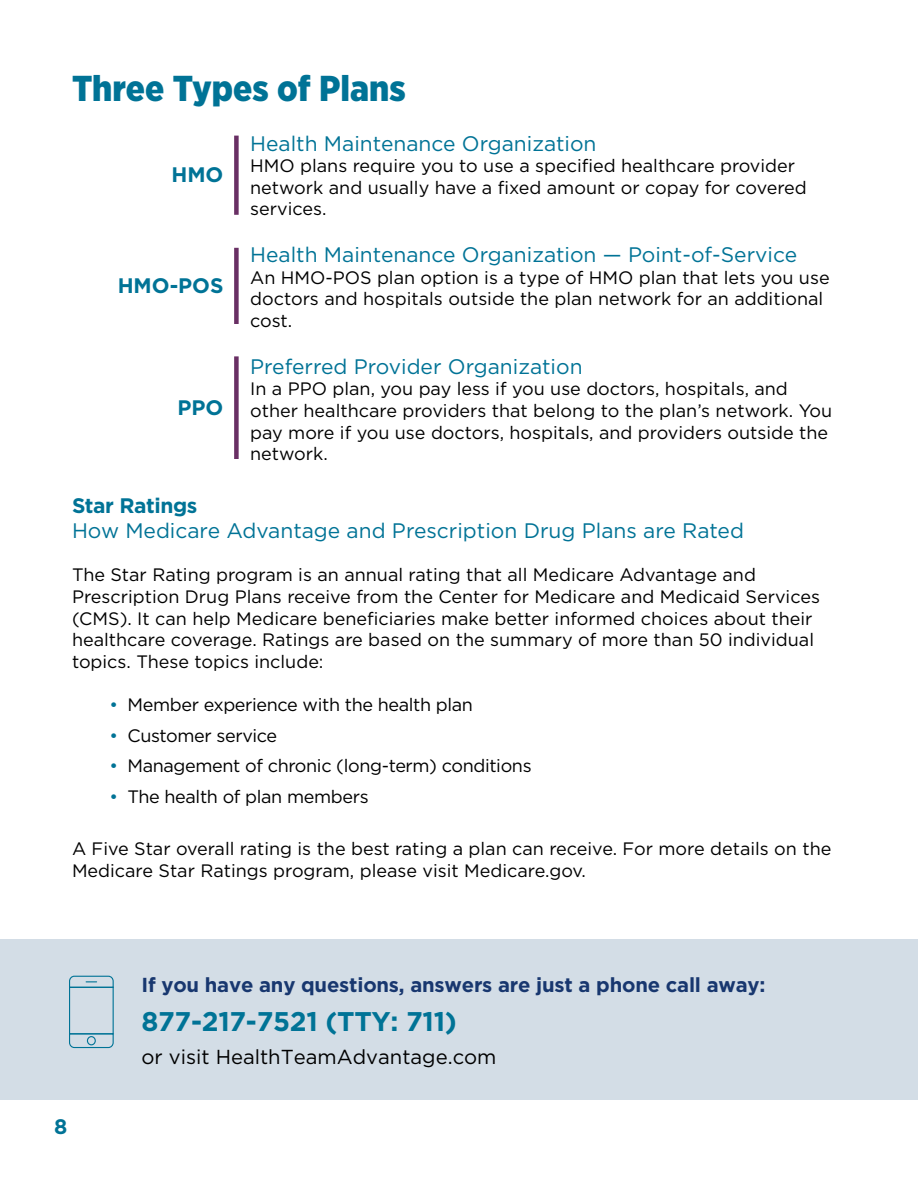
<style>
.page{position:relative;width:918px;height:1188px;background:#fff}
.page>*{position:absolute;margin:0;border:0;box-sizing:border-box;transform-origin:0 0}
.t1{font:900 36px "Gotham Narrow";color:#007396}
.t2{font:700 27px "Gotham";letter-spacing:-.01em;color:#007396}
.t3{font:21px "Gotham";color:#007396}
.t4{font:700 21px "Gotham";letter-spacing:-.02em;color:#007396}
.t5{font:700 20.25px "Gotham";letter-spacing:-.01em;color:#18376f}
.t6{font:20.25px "Gotham";color:#000}
.t7{font:18px/21.6px "Gotham";color:#000}
.t8{font:18px "Gotham";letter-spacing:-.02em;color:#000}
.s1{color:#007396}
</style>
<div class="page">
<div style="left:234px;top:136px;width:5px;height:79px;background:#692f64"></div>
<div style="left:234px;top:248px;width:5px;height:76px;background:#692f64"></div>
<div style="left:234px;top:356px;width:5px;height:103px;background:#692f64"></div>
<div style="left:0;top:939px;width:918px;height:160px;background:#d3dde6"></div>
<div style="left:69px;top:987px;width:45px;height:47px;border:1px solid #007396"></div>
<svg style="left:69px;top:1033px;width:45px;height:16px"></svg>
<svg style="left:69px;top:975px;width:45px;height:14px"></svg>
<div style="left:87px;top:1036px;width:9px;height:9px;border:1px solid #007396;border-radius:50%"></div>
<h1 class="t1" style="left:72px;top:64px;width:335px">Three Types of Plans</h1>
<p class="t4" style="left:171px;top:162px;width:54px">HMO</p>
<p class="t4" style="left:118px;top:273px;width:107px">HMO-POS</p>
<p class="t4" style="left:178px;top:396px;width:47px">PPO</p>
<p class="t3" style="left:250px;top:130px;width:348px">Health Maintenance Organization</p>
<p class="t7" style="left:250px;top:155px;width:558px">HMO plans require you to use a specified healthcare provider network and usually have a fixed amount or copay for covered services.</p>
<p class="t3" style="left:250px;top:241px;width:549px">Health Maintenance Organization — Point-of-Service</p>
<p class="t7" style="left:250px;top:266px;width:581px">An HMO-POS plan option is a type of HMO plan that lets you use doctors and hospitals outside the plan network for an additional cost.</p>
<p class="t3" style="left:250px;top:353px;width:334px">Preferred Provider Organization</p>
<p class="t7" style="left:250px;top:378px;width:584px">In a PPO plan, you pay less if you use doctors, hospitals, and other healthcare providers that belong to the plan’s network. You pay more if you use doctors, hospitals, and providers outside the network.</p>
<p class="t4" style="left:72px;top:493px;width:127px">Star Ratings</p>
<p class="t3" style="left:72px;top:517px;width:673px">How Medicare Advantage and Prescription Drug Plans are Rated</p>
<p class="t7" style="left:72px;top:564px;width:749px">The Star Rating program is an annual rating that all Medicare Advantage and Prescription Drug Plans receive from the Center for Medicare and Medicaid Services (CMS). It can help Medicare beneficiaries make better informed choices about their healthcare coverage. Ratings are based on the summary of more than 50 individual topics. These topics include:</p>
<p class="t8" style="left:109px;top:693px;width:365px"><span class="s1">•</span> Member experience with the health plan</p>
<p class="t8" style="left:109px;top:724px;width:169px"><span class="s1">•</span> Customer service</p>
<p class="t8" style="left:109px;top:754px;width:424px"><span class="s1">•</span> Management of chronic (long-term) conditions</p>
<p class="t8" style="left:109px;top:785px;width:261px"><span class="s1">•</span> The health of plan members</p>
<p class="t7" style="left:72px;top:837px;width:761px">A Five Star overall rating is the best rating a plan can receive. For more details on the<br>Medicare Star Ratings program, please visit Medicare.gov.</p>
<p class="t4" style="left:54px;top:1114px;width:15px">8</p>
<p class="t5" style="left:141px;top:973px;width:626px">If you have any questions, answers are just a phone call away:</p>
<h2 class="t2" style="left:141px;top:1006px;width:317px">877-217-7521 (TTY: 711)</h2>
<p class="t6" style="left:141px;top:1044px;width:357px">or visit HealthTeamAdvantage.com</p>
</div>
